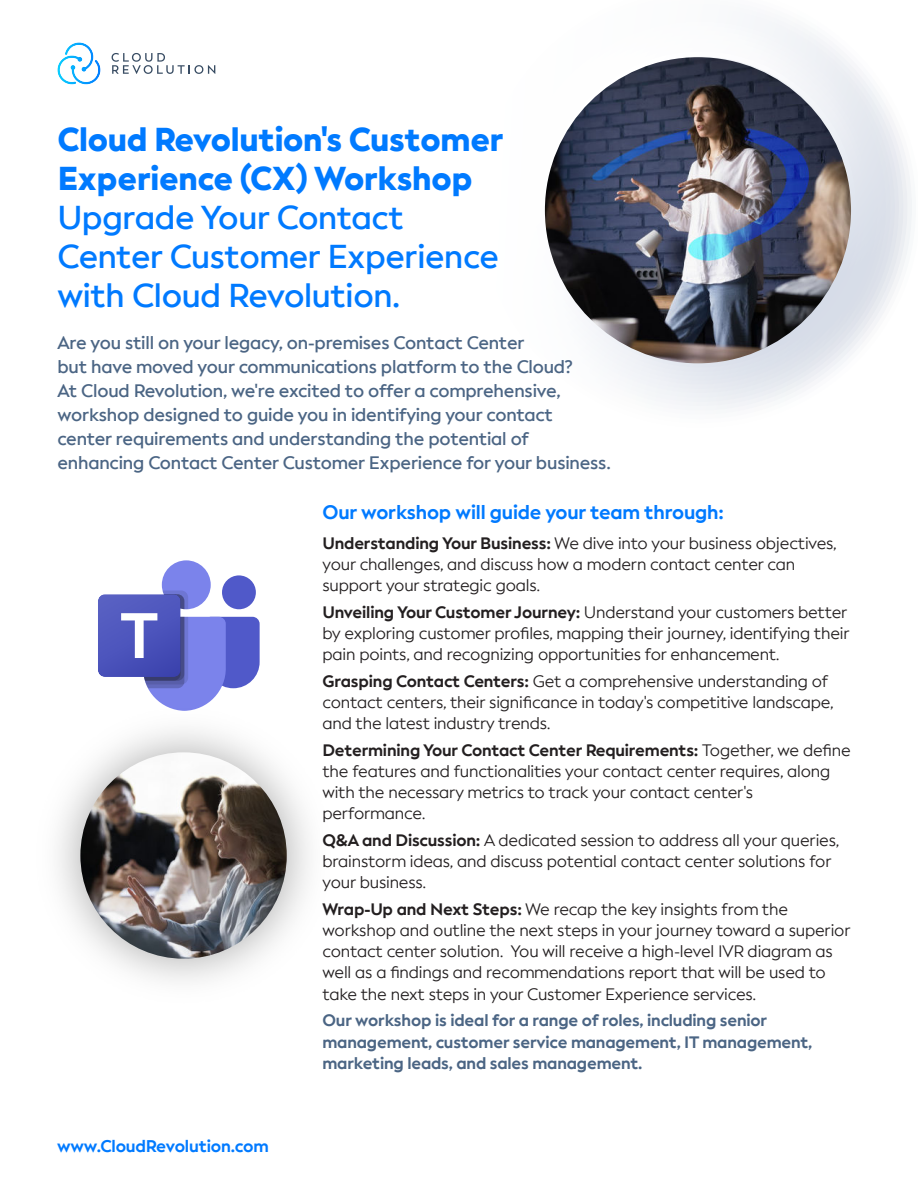
<style>
.page{position:relative;width:918px;height:1188px;background:#fff}
.page>*{position:absolute;margin:0;border:0;box-sizing:border-box;transform-origin:0 0}
.t1{font:600 33px/39px "Facundo";letter-spacing:-.01em;color:#007aff}
.t2{font:900 33px/39px "Facundo";letter-spacing:-.01em;color:#007aff}
.t3{font:700 19.5px "Facundo";letter-spacing:-.01em;color:#007aff}
.t4{font:600 18px/24px "Facundo";letter-spacing:-.01em;color:#4b6584}
.t5{font:700 16.8px "Facundo";letter-spacing:-.01em;color:#007aff}
.t6{font:16.5px/21px "Facundo";letter-spacing:-.01em;color:#231f20}
.t7{font:700 16.5px/21px "Facundo";letter-spacing:-.01em;color:#4b6584}
.s1{font-weight:700}
</style>
<div class="page">
<div style="left:222px;top:575px;width:34px;height:34px;background:#5059c9;border-radius:50%"></div>
<div style="left:162px;top:560px;width:49px;height:49px;background:#7b83eb;border-radius:50%"></div>
<svg style="left:98px;top:590px;width:162px;height:100px"></svg>
<svg style="left:112px;top:53px;width:103px;height:21px"></svg>
<svg style="left:57px;top:42px;width:44px;height:42px"></svg>
<svg style="left:767px;top:32px;width:141px;height:371px"></svg>
<div style="left:497px;top:4px;width:407px;height:407px;background:linear-gradient(to right,#fff,#eaecf1);border-radius:50%"></div>
<div style="left:501px;top:9px;width:398px;height:397px;background:linear-gradient(to right,#fff,#e5e8ef);border-radius:50%"></div>
<div style="left:506px;top:13px;width:389px;height:389px;background:linear-gradient(to right,#fff,#e2e6ed);border-radius:50%"></div>
<div style="left:510px;top:17px;width:380px;height:381px;background:linear-gradient(to right,#fff,#e0e5ed);border-radius:50%"></div>
<div style="left:514px;top:22px;width:372px;height:371px;background:linear-gradient(to right,#fff,#dfe4ec);border-radius:50%"></div>
<div style="left:519px;top:26px;width:363px;height:363px;background:linear-gradient(to right,#fff,#dfe3ec);border-radius:50%"></div>
<svg style="left:523px;top:30px;width:354px;height:355px"></svg>
<svg style="left:527px;top:34px;width:346px;height:346px"></svg>
<svg style="left:532px;top:39px;width:337px;height:337px"></svg>
<svg style="left:536px;top:43px;width:329px;height:329px"></svg>
<svg style="left:540px;top:47px;width:320px;height:320px"></svg>
<svg style="left:544px;top:51px;width:312px;height:312px"></svg>
<img style="left:545px;top:57px;width:306px;height:306px;border-radius:153px">
<img style="left:58px;top:690px;width:251px;height:291px">
<img style="left:80px;top:752px;width:207px;height:207px;border-radius:103px">
<h1 class="t2" style="left:57px;top:121px;width:448px">Cloud Revolution's Customer<br>Experience (CX) Workshop</h1>
<h1 class="t1" style="left:57px;top:200px;width:443px">Upgrade Your Contact<br>Center Customer Experience with Cloud Revolution.</h1>
<p class="t4" style="left:57px;top:332px;width:555px">Are you still on your legacy, on-premises Contact Center<br>but have moved your communications platform to the Cloud?<br>At Cloud Revolution, we're excited to offer a comprehensive, workshop designed to guide you in identifying your contact center requirements and understanding the potential of enhancing Contact Center Customer Experience for your business.</p>
<p class="t3" style="left:322px;top:505px;width:403px">Our workshop will guide your team through:</p>
<p class="t5" style="left:57px;top:1140px;width:213px">www.CloudRevolution.com</p>
<p class="t6" style="left:322px;top:535px;width:516px"><span class="s1">Understanding Your Business:</span> We dive into your business objectives, your challenges, and discuss how a modern contact center can support your strategic goals.</p>
<p class="t6" style="left:322px;top:604px;width:529px"><span class="s1">Unveiling Your Customer Journey:</span> Understand your customers better by exploring customer profiles, mapping their journey, identifying their pain points, and recognizing opportunities for enhancement.</p>
<p class="t6" style="left:322px;top:671px;width:513px"><span class="s1">Grasping Contact Centers:</span> Get a comprehensive understanding of contact centers, their significance in today's competitive landscape, and the latest industry trends.</p>
<p class="t6" style="left:322px;top:740px;width:530px"><span class="s1">Determining Your Contact Center Requirements:</span> Together, we define the features and functionalities your contact center requires, along with the necessary metrics to track your contact center's performance.</p>
<p class="t6" style="left:322px;top:830px;width:518px"><span class="s1">Q&amp;A and Discussion:</span> A dedicated session to address all your queries, brainstorm ideas, and discuss potential contact center solutions for your business.</p>
<p class="t6" style="left:322px;top:899px;width:530px"><span class="s1">Wrap-Up and Next Steps:</span> We recap the key insights from the workshop and outline the next steps in your journey toward a superior contact center solution. You will receive a high-level IVR diagram as well as a findings and recommendations report that will be used to take the next steps in your Customer Experience services.</p>
<p class="t7" style="left:322px;top:1012px;width:492px">Our workshop is ideal for a range of roles, including senior management, customer service management, IT management, marketing leads, and sales management.</p>
</div>
